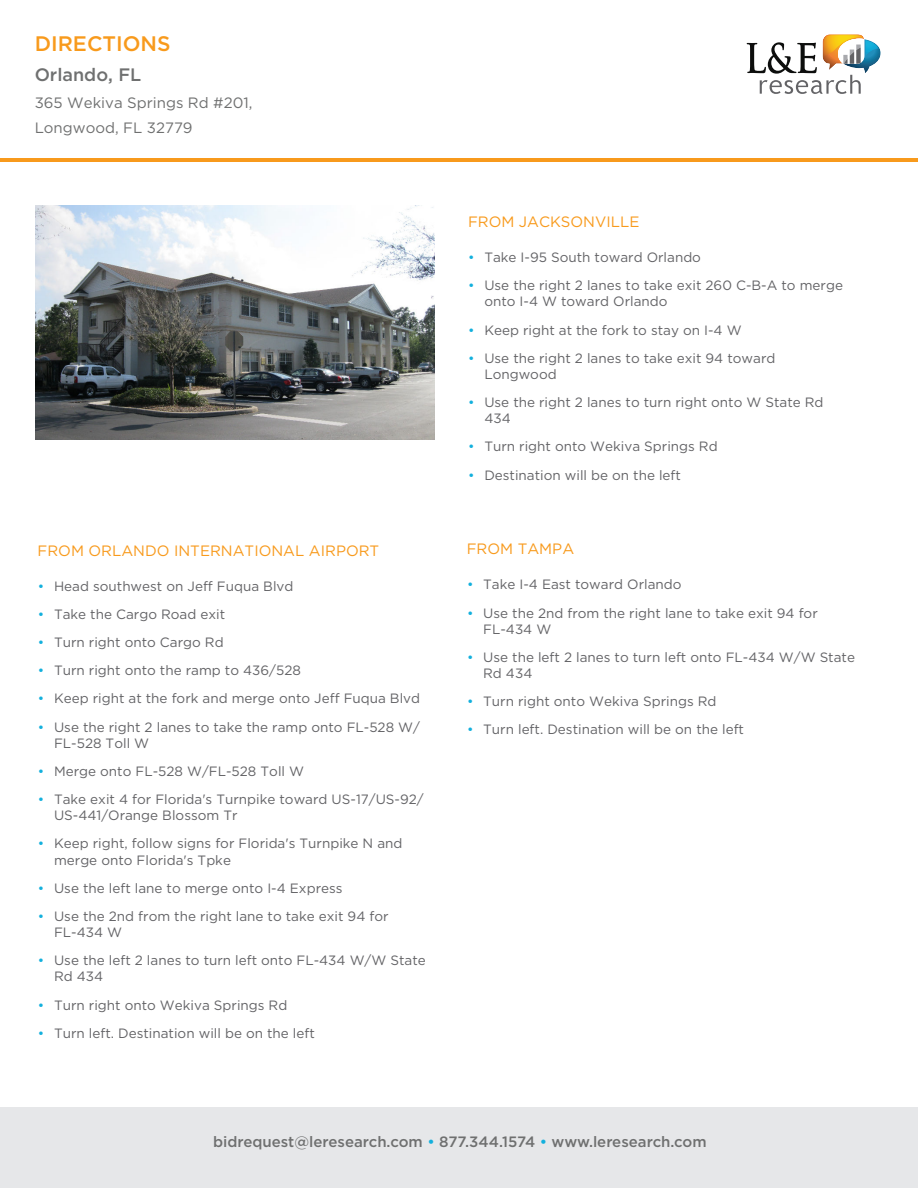
<style>
.page{position:relative;width:918px;height:1188px;background:#fff}
.page>*{position:absolute;margin:0;border:0;box-sizing:border-box;transform-origin:0 0}
.t1{font:500 21px "Gotham";color:#f89a1c}
.t2{font:500 18px "Gotham";color:#6f7070}
.t3{font:500 15px "Gotham";color:#6f7070}
.t4{font:15px "Gotham";color:#f89a1c}
.t5{font:15px/25.5px "Gotham";color:#6f7070}
.t6{font:13.5px/16.2px "Gotham";color:#636366}
.s1{color:#13b0dd}
</style>
<div class="page">
<div style="left:0;top:1108px;width:918px;height:80px;background:#e6e7e9"></div>
<hr style="left:0;top:158px;width:918px;height:4px;background:#f89a1c">
<svg style="left:747px;top:34px;width:134px;height:60px"></svg>
<img style="left:36px;top:206px;width:399px;height:234px">
<h1 class="t1" style="left:35px;top:34px;width:137px">DIRECTIONS</h1>
<h2 class="t2" style="left:35px;top:63px;width:108px">Orlando, FL</h2>
<p class="t5" style="left:35px;top:90px;width:219px">365 Wekiva Springs Rd #201,<br>Longwood, FL 32779</p>
<p class="t4" style="left:38px;top:541px;width:343px">FROM ORLANDO INTERNATIONAL AIRPORT</p>
<p class="t6" style="left:38px;top:578px;width:257px"><span class="s1">•</span> Head southwest on Jeff Fuqua Blvd</p>
<p class="t6" style="left:38px;top:606px;width:189px"><span class="s1">•</span> Take the Cargo Road exit</p>
<p class="t6" style="left:38px;top:634px;width:187px"><span class="s1">•</span> Turn right onto Cargo Rd</p>
<p class="t6" style="left:38px;top:662px;width:265px"><span class="s1">•</span> Turn right onto the ramp to 436/528</p>
<p class="t6" style="left:38px;top:690px;width:384px"><span class="s1">•</span> Keep right at the fork and merge onto Jeff Fuqua Blvd</p>
<p class="t6" style="left:54px;top:718px;width:368px;text-indent:-16px"><span class="s1">•</span> Use the right 2 lanes to take the ramp onto FL-528 W/<br>FL-528 Toll W</p>
<p class="t6" style="left:38px;top:763px;width:268px"><span class="s1">•</span> Merge onto FL-528 W/FL-528 Toll W</p>
<p class="t6" style="left:54px;top:791px;width:371px;text-indent:-16px"><span class="s1">•</span> Take exit 4 for Florida's Turnpike toward US-17/US-92/<br>US-441/Orange Blossom Tr</p>
<p class="t6" style="left:54px;top:835px;width:350px;text-indent:-16px"><span class="s1">•</span> Keep right, follow signs for Florida's Turnpike N and merge onto Florida's Tpke</p>
<p class="t6" style="left:38px;top:880px;width:306px"><span class="s1">•</span> Use the left lane to merge onto I-4 Express</p>
<p class="t6" style="left:54px;top:908px;width:336px;text-indent:-16px"><span class="s1">•</span> Use the 2nd from the right lane to take exit 94 for<br>FL-434 W</p>
<p class="t6" style="left:54px;top:952px;width:373px;text-indent:-16px"><span class="s1">•</span> Use the left 2 lanes to turn left onto FL-434 W/W State<br>Rd 434</p>
<p class="t6" style="left:38px;top:996px;width:251px"><span class="s1">•</span> Turn right onto Wekiva Springs Rd</p>
<p class="t6" style="left:38px;top:1025px;width:279px"><span class="s1">•</span> Turn left. Destination will be on the left</p>
<p class="t4" style="left:468px;top:212px;width:173px">FROM JACKSONVILLE</p>
<p class="t6" style="left:468px;top:249px;width:234px"><span class="s1">•</span> Take I-95 South toward Orlando</p>
<p class="t6" style="left:484px;top:277px;width:360px;text-indent:-16px"><span class="s1">•</span> Use the right 2 lanes to take exit 260 C-B-A to merge onto I-4 W toward Orlando</p>
<p class="t6" style="left:468px;top:321px;width:275px"><span class="s1">•</span> Keep right at the fork to stay on I-4 W</p>
<p class="t6" style="left:484px;top:350px;width:293px;text-indent:-16px"><span class="s1">•</span> Use the right 2 lanes to take exit 94 toward<br>Longwood</p>
<p class="t6" style="left:484px;top:394px;width:341px;text-indent:-16px"><span class="s1">•</span> Use the right 2 lanes to turn right onto W State Rd<br>434</p>
<p class="t6" style="left:468px;top:438px;width:251px"><span class="s1">•</span> Turn right onto Wekiva Springs Rd</p>
<p class="t6" style="left:468px;top:466px;width:214px"><span class="s1">•</span> Destination will be on the left</p>
<p class="t4" style="left:467px;top:539px;width:109px">FROM TAMPA</p>
<p class="t6" style="left:467px;top:576px;width:216px"><span class="s1">•</span> Take I-4 East toward Orlando</p>
<p class="t6" style="left:483px;top:604px;width:336px;text-indent:-16px"><span class="s1">•</span> Use the 2nd from the right lane to take exit 94 for<br>FL-434 W</p>
<p class="t6" style="left:483px;top:649px;width:373px;text-indent:-16px"><span class="s1">•</span> Use the left 2 lanes to turn left onto FL-434 W/W State<br>Rd 434</p>
<p class="t6" style="left:467px;top:693px;width:251px"><span class="s1">•</span> Turn right onto Wekiva Springs Rd</p>
<p class="t6" style="left:467px;top:721px;width:279px"><span class="s1">•</span> Turn left. Destination will be on the left</p>
<p class="t3" style="left:213px;top:1135px;width:495px">bidrequest@leresearch.com <span class="s1">•</span> 877.344.1574 <span class="s1">•</span> www.leresearch.com</p>
</div>
